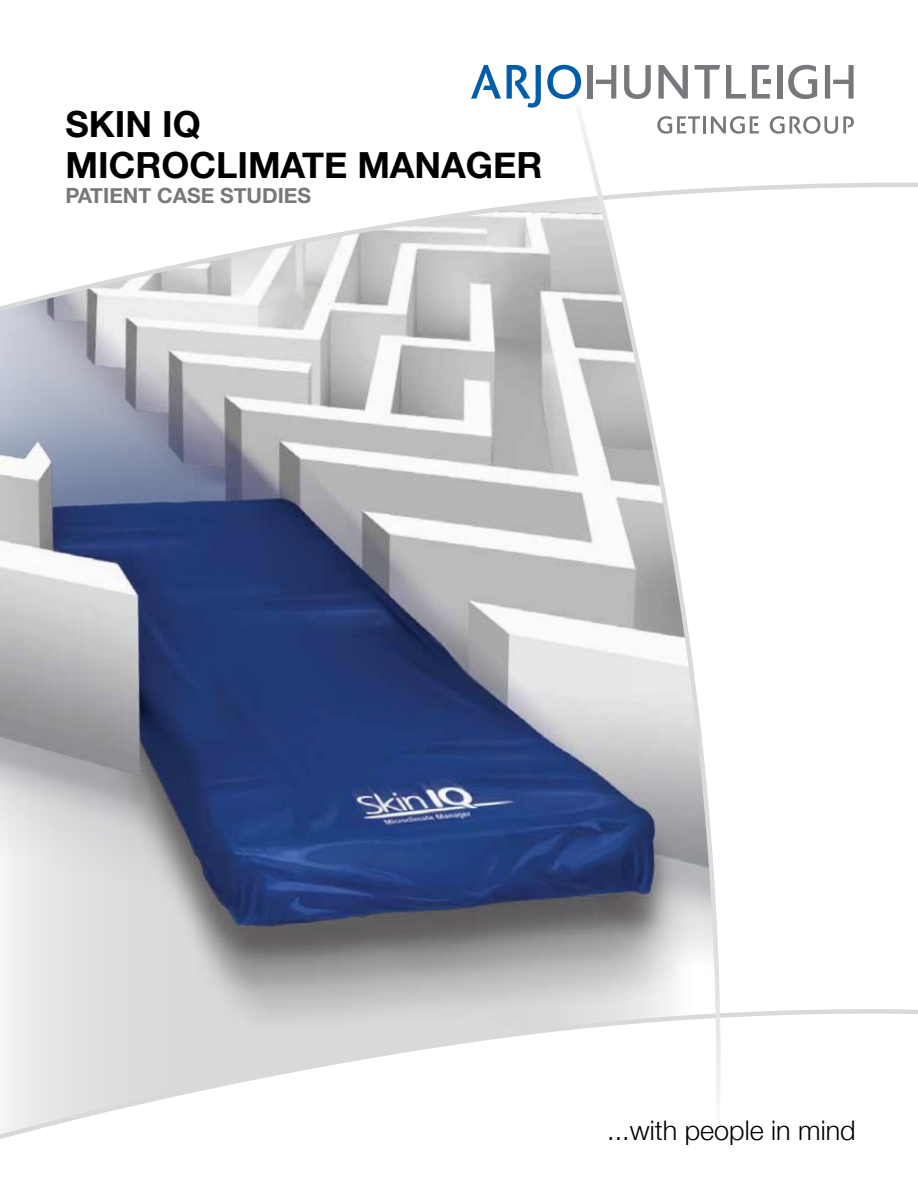
<style>
.page{position:relative;width:918px;height:1188px;background:#fff}
.page>*{position:absolute;margin:0;border:0;box-sizing:border-box;transform-origin:0 0}
.t1{font:700 36px/40.5px "Helvetica Neue";color:#000}
.t2{font:300 27px "Helvetica Neue";color:#000}
.t3{font:700 21px "Helvetica Neue";color:#77787b}
</style>
<div class="page">
<img style="left:0;top:315px;width:573px;height:688px">
<div style="left:588px;top:65px;width:5px;height:34px;background:#77787b"></div>
<svg style="left:596px;top:65px;width:20px;height:34px"></svg>
<svg style="left:624px;top:65px;width:27px;height:34px"></svg>
<svg style="left:471px;top:65px;width:30px;height:34px"></svg>
<svg style="left:507px;top:65px;width:34px;height:43px"></svg>
<svg style="left:547px;top:65px;width:34px;height:34px"></svg>
<svg style="left:695px;top:65px;width:25px;height:34px"></svg>
<svg style="left:726px;top:65px;width:20px;height:34px"></svg>
<svg style="left:752px;top:65px;width:18px;height:34px"></svg>
<div style="left:777px;top:65px;width:6px;height:34px;background:#77787b"></div>
<svg style="left:788px;top:65px;width:29px;height:34px"></svg>
<div style="left:825px;top:65px;width:5px;height:34px;background:#77787b"></div>
<svg style="left:833px;top:65px;width:21px;height:34px"></svg>
<div style="left:763px;top:79px;width:8px;height:5px;background:#77787b"></div>
<svg style="left:658px;top:65px;width:30px;height:34px"></svg>
<svg style="left:736px;top:116px;width:23px;height:18px"></svg>
<svg style="left:770px;top:116px;width:84px;height:18px"></svg>
<svg style="left:0;top:1003px;width:918px;height:136px"></svg>
<svg style="left:0;top:182px;width:918px;height:133px"></svg>
<svg style="left:573px;top:113px;width:163px;height:1026px"></svg>
<p class="t1" style="left:65px;top:102px;width:479px">SKIN IQ<br>MICROCLIMATE MANAGER</p>
<p class="t3" style="left:65px;top:177px;width:247px">PATIENT CASE STUDIES</p>
<p class="t2" style="left:607px;top:1108px;width:250px">...with people in mind</p>
</div>
